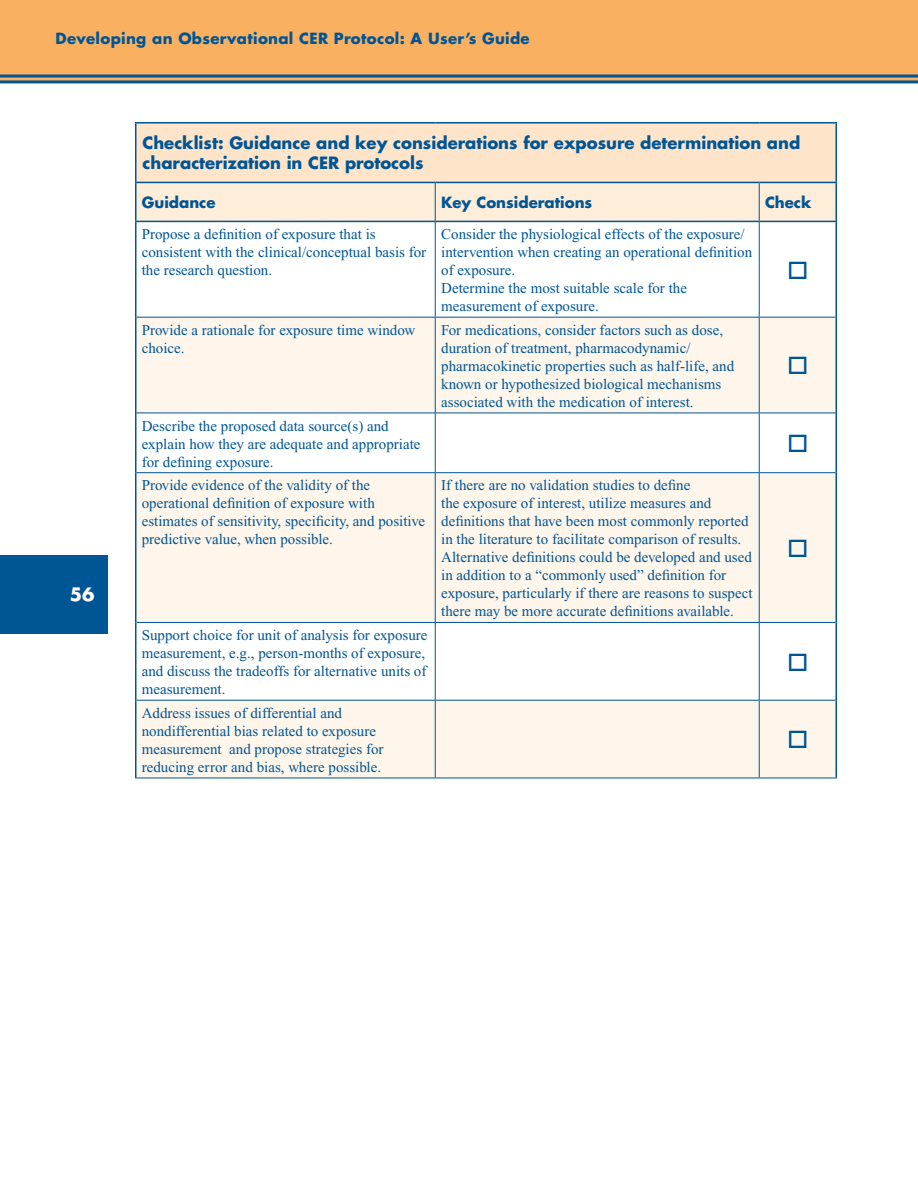
<style>
.page{position:relative;width:918px;height:1188px;background:#fff}
.page>*{position:absolute;margin:0;border:0;box-sizing:border-box;transform-origin:0 0}
.t1{font:700 18px "Futura";color:#fff}
.Table_Head{font:700 16.5px/19.5px "Futura";color:#005595}
.Table_text{font:15px/18px "Times New Roman";color:#005595}
.Table_Sub_Head{font:700 15px "Futura";letter-spacing:.02em;color:#005595}
.Table_Sub_Head-2{font:700 15px "Futura";color:#005595}
</style>
<div class="page">
<div style="left:0;top:0;width:918px;height:83px;background:#fab061"></div>
<div style="left:0;top:555px;width:108px;height:78px;background:#005595"></div>
<hr style="left:0;top:75px;width:918px;height:3px;background:#005595">
<hr style="left:0;top:80px;width:918px;height:3px;background:#005595">
<div style="left:136px;top:123px;width:700px;height:59px;background:#fee4c8"></div>
<div style="left:136px;top:183px;width:700px;height:38px;background:#feedd9"></div>
<svg style="left:136px;top:318px;width:700px;height:460px;fill:#fef6eb"></svg>
<hr style="left:135px;top:222px;width:1px;height:95px;background:#005595">
<hr style="left:836px;top:222px;width:1px;height:95px;background:#005595">
<hr style="left:135px;top:317px;width:1px;height:96px;background:#005595">
<hr style="left:836px;top:317px;width:1px;height:96px;background:#005595">
<hr style="left:135px;top:413px;width:1px;height:60px;background:#005595">
<hr style="left:836px;top:413px;width:1px;height:60px;background:#005595">
<hr style="left:135px;top:473px;width:1px;height:149px;background:#005595">
<hr style="left:836px;top:473px;width:1px;height:149px;background:#005595">
<hr style="left:135px;top:622px;width:1px;height:78px;background:#005595">
<hr style="left:836px;top:622px;width:1px;height:78px;background:#005595">
<hr style="left:135px;top:700px;width:1px;height:78px;background:#005595">
<hr style="left:836px;top:700px;width:1px;height:78px;background:#005595">
<hr style="left:435px;top:222px;width:1px;height:95px;background:#005595">
<hr style="left:759px;top:222px;width:1px;height:95px;background:#005595">
<hr style="left:136px;top:317px;width:299px;height:1px;background:#005595">
<hr style="left:435px;top:317px;width:324px;height:1px;background:#005595">
<hr style="left:435px;top:318px;width:1px;height:95px;background:#005595">
<hr style="left:759px;top:317px;width:77px;height:1px;background:#005595">
<hr style="left:759px;top:318px;width:1px;height:95px;background:#005595">
<hr style="left:136px;top:413px;width:299px;height:1px;background:#005595">
<hr style="left:435px;top:413px;width:324px;height:1px;background:#005595">
<hr style="left:435px;top:413px;width:1px;height:59px;background:#005595">
<hr style="left:759px;top:413px;width:77px;height:1px;background:#005595">
<hr style="left:759px;top:413px;width:1px;height:59px;background:#005595">
<hr style="left:136px;top:472px;width:299px;height:1px;background:#005595">
<hr style="left:435px;top:472px;width:324px;height:1px;background:#005595">
<hr style="left:435px;top:473px;width:1px;height:149px;background:#005595">
<hr style="left:759px;top:472px;width:77px;height:1px;background:#005595">
<hr style="left:759px;top:473px;width:1px;height:149px;background:#005595">
<hr style="left:136px;top:622px;width:299px;height:1px;background:#005595">
<hr style="left:435px;top:622px;width:324px;height:1px;background:#005595">
<hr style="left:435px;top:623px;width:1px;height:77px;background:#005595">
<hr style="left:759px;top:622px;width:77px;height:1px;background:#005595">
<hr style="left:759px;top:623px;width:1px;height:77px;background:#005595">
<hr style="left:136px;top:700px;width:299px;height:1px;background:#005595">
<hr style="left:435px;top:700px;width:324px;height:1px;background:#005595">
<hr style="left:435px;top:701px;width:1px;height:77px;background:#005595">
<hr style="left:759px;top:700px;width:77px;height:1px;background:#005595">
<hr style="left:759px;top:701px;width:1px;height:77px;background:#005595">
<hr style="left:135px;top:778px;width:300px;height:1px;background:#005595">
<hr style="left:435px;top:778px;width:324px;height:1px;background:#005595">
<hr style="left:759px;top:778px;width:78px;height:1px;background:#005595">
<hr style="left:135px;top:122px;width:300px;height:2px;background:#005595">
<hr style="left:135px;top:124px;width:1px;height:58px;background:#005595">
<hr style="left:435px;top:122px;width:324px;height:2px;background:#005595">
<hr style="left:759px;top:122px;width:78px;height:2px;background:#005595">
<hr style="left:836px;top:124px;width:1px;height:58px;background:#005595">
<hr style="left:135px;top:182px;width:300px;height:1px;background:#005595">
<hr style="left:135px;top:183px;width:1px;height:38px;background:#005595">
<hr style="left:435px;top:182px;width:324px;height:1px;background:#005595">
<hr style="left:759px;top:182px;width:78px;height:1px;background:#005595">
<hr style="left:836px;top:183px;width:1px;height:38px;background:#005595">
<hr style="left:135px;top:221px;width:300px;height:1px;background:#005595">
<hr style="left:435px;top:221px;width:324px;height:1px;background:#005595">
<hr style="left:759px;top:221px;width:78px;height:1px;background:#005595">
<hr style="left:435px;top:183px;width:1px;height:38px;background:#005595">
<hr style="left:759px;top:183px;width:1px;height:38px;background:#005595">
<svg style="left:789px;top:357px;width:17px;height:17px"></svg>
<svg style="left:789px;top:434px;width:17px;height:18px"></svg>
<svg style="left:789px;top:539px;width:17px;height:18px"></svg>
<svg style="left:789px;top:653px;width:17px;height:18px"></svg>
<svg style="left:789px;top:731px;width:17px;height:17px"></svg>
<p class="Table_Sub_Head" style="left:56px;top:29px;width:476px">Developing an Observational CER Protocol: A User’s Guide</p>
<p class="t1" style="left:70px;top:582px;width:26px">56</p>
<p class="Table_Head" style="left:142px;top:133px;width:659px">Checklist: Guidance and key considerations for exposure determination and characterization in CER protocols</p>
<p class="Table_Sub_Head-2" style="left:142px;top:192px;width:75px">Guidance</p>
<p class="Table_Sub_Head-2" style="left:441px;top:192px;width:153px">Key Considerations</p>
<p class="Table_Sub_Head" style="left:765px;top:192px;width:48px">Check</p>
<p class="Table_text" style="left:142px;top:225px;width:286px">Propose a definition of exposure that is consistent with the clinical/conceptual basis for the research question.</p>
<p class="Table_text" style="left:441px;top:225px;width:312px">Consider the physiological effects of the exposure/ intervention when creating an operational definition of exposure.<br>Determine the most suitable scale for the measurement of exposure.</p>
<p class="Table_text" style="left:142px;top:321px;width:275px">Provide a rationale for exposure time window choice.</p>
<p class="Table_text" style="left:441px;top:321px;width:295px">For medications, consider factors such as dose, duration of treatment, pharmacodynamic/ pharmacokinetic properties such as half-life, and known or hypothesized biological mechanisms associated with the medication of interest.</p>
<p class="Table_text" style="left:142px;top:417px;width:280px">Describe the proposed data source(s) and explain how they are adequate and appropriate for defining exposure.</p>
<p class="Table_text" style="left:142px;top:476px;width:285px">Provide evidence of the validity of the operational definition of exposure with estimates of sensitivity, specificity, and positive predictive value, when possible.</p>
<p class="Table_text" style="left:441px;top:476px;width:313px">If there are no validation studies to define<br>the exposure of interest, utilize measures and definitions that have been most commonly reported in the literature to facilitate comparison of results.<br>Alternative definitions could be developed and used in addition to a “commonly used” definition for exposure, particularly if there are reasons to suspect there may be more accurate definitions available.</p>
<p class="Table_text" style="left:142px;top:626px;width:287px">Support choice for unit of analysis for exposure measurement, e.g., person-months of exposure, and discuss the tradeoffs for alternative units of measurement.</p>
<p class="Table_text" style="left:142px;top:704px;width:243px">Address issues of differential and nondifferential bias related to exposure measurement and propose strategies for reducing error and bias, where possible.</p>
</div>
